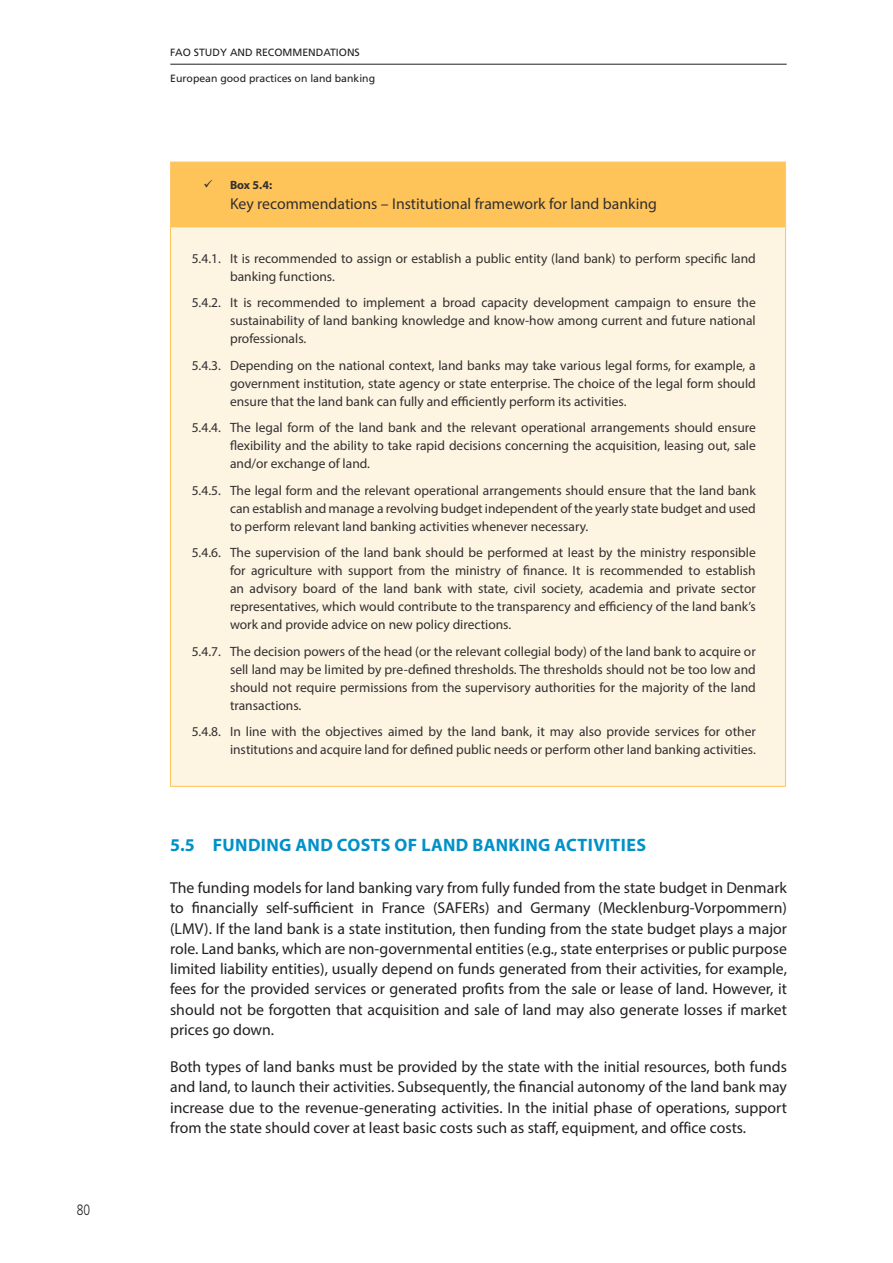
<style>
.page{position:relative;width:893px;height:1263px;background:#fff}
.page>*{position:absolute;margin:0;border:0;box-sizing:border-box;transform-origin:0 0}
.t1{font:700 18px "Myriad Pro";letter-spacing:.02em;color:#0091c8}
.Body_Text{font:15.75px/20.2px "Myriad Pro";color:#231f20;text-align:justify}
.t2{font:15.75px "Myriad Pro";color:#312f30}
.t3{font:300 15px "Frutiger LT Std";color:#231f20;scale:.8 1}
.t4{font:13.5px/18px "Myriad Pro";color:#312f30;text-align:justify}
.t5{font:700 12px "Myriad Pro";color:#312f30}
.t6{font:10.5px "Frutiger LT Std";color:#231f20}
</style>
<div class="page">
<hr style="left:170px;top:64px;width:617px;height:1px;background:#231f20">
<div style="left:170px;top:162px;width:615px;height:65px;background:#fec459"></div>
<div style="left:170px;top:227px;width:615px;height:559px;background:#fef4e2"></div>
<hr style="left:170px;top:162px;width:616px;height:1px;background:#fecb73">
<hr style="left:170px;top:162px;width:1px;height:64px;background:#fecb73">
<hr style="left:785px;top:162px;width:1px;height:64px;background:#fecb73">
<hr style="left:170px;top:226px;width:616px;height:1px;background:#fec459">
<hr style="left:170px;top:227px;width:1px;height:559px;background:#fec459">
<hr style="left:785px;top:227px;width:1px;height:559px;background:#fec459">
<hr style="left:170px;top:786px;width:616px;height:1px;background:#fec459">
<p class="t3" style="left:77px;top:1201px;width:18px">80</p>
<p class="t6" style="left:170px;top:46px;width:191px">FAO STUDY AND RECOMMENDATIONS</p>
<p class="t6" style="left:170px;top:72px;width:206px">European good practices on land banking</p>
<p class="t5" style="left:230px;top:177px;width:44px">Box 5.4:</p>
<p class="t2" style="left:230px;top:194px;width:428px">Key recommendations – Institutional framework for land banking</p>
<p class="t4" style="left:230px;top:249px;width:527px;text-indent:-38px">5.4.1. It is recommended to assign or establish a public entity (land bank) to perform specific land banking functions.</p>
<p class="t4" style="left:230px;top:293px;width:527px;text-indent:-38px">5.4.2. It is recommended to implement a broad capacity development campaign to ensure the sustainability of land banking knowledge and know-how among current and future national professionals.</p>
<p class="t4" style="left:230px;top:356px;width:527px;text-indent:-38px">5.4.3. Depending on the national context, land banks may take various legal forms, for example, a government institution, state agency or state enterprise. The choice of the legal form should ensure that the land bank can fully and efficiently perform its activities.</p>
<p class="t4" style="left:230px;top:418px;width:527px;text-indent:-38px">5.4.4. The legal form of the land bank and the relevant operational arrangements should ensure flexibility and the ability to take rapid decisions concerning the acquisition, leasing out, sale and/or exchange of land.</p>
<p class="t4" style="left:230px;top:481px;width:527px;text-indent:-38px">5.4.5. The legal form and the relevant operational arrangements should ensure that the land bank can establish and manage a revolving budget independent of the yearly state budget and used to perform relevant land banking activities whenever necessary.</p>
<p class="t4" style="left:230px;top:543px;width:527px;text-indent:-38px">5.4.6. The supervision of the land bank should be performed at least by the ministry responsible for agriculture with support from the ministry of finance. It is recommended to establish an advisory board of the land bank with state, civil society, academia and private sector representatives, which would contribute to the transparency and efficiency of the land bank’s work and provide advice on new policy directions.</p>
<p class="t4" style="left:230px;top:642px;width:527px;text-indent:-38px">5.4.7. The decision powers of the head (or the relevant collegial body) of the land bank to acquire or sell land may be limited by pre-defined thresholds. The thresholds should not be too low and should not require permissions from the supervisory authorities for the majority of the land transactions.</p>
<p class="t4" style="left:192px;top:722px;width:566px;text-align:right">5.4.8. In line with the objectives aimed by the land bank, it may also provide services for other institutions and acquire land for defined public needs or perform other land banking activities.</p>
<p class="t1" style="left:170px;top:834px;width:477px">5.5 FUNDING AND COSTS OF LAND BANKING ACTIVITIES</p>
<p class="Body_Text" style="left:170px;top:877px;width:618px">The funding models for land banking vary from fully funded from the state budget in Denmark to financially self-sufficient in France (SAFERs) and Germany (Mecklenburg-Vorpommern) (LMV). If the land bank is a state institution, then funding from the state budget plays a major role. Land banks, which are non-governmental entities (e.g., state enterprises or public purpose limited liability entities), usually depend on funds generated from their activities, for example, fees for the provided services or generated profits from the sale or lease of land. However, it should not be forgotten that acquisition and sale of land may also generate losses if market prices go down.</p>
<p class="Body_Text" style="left:170px;top:1056px;width:618px">Both types of land banks must be provided by the state with the initial resources, both funds and land, to launch their activities. Subsequently, the financial autonomy of the land bank may increase due to the revenue-generating activities. In the initial phase of operations, support from the state should cover at least basic costs such as staff, equipment, and office costs.</p>
</div>
